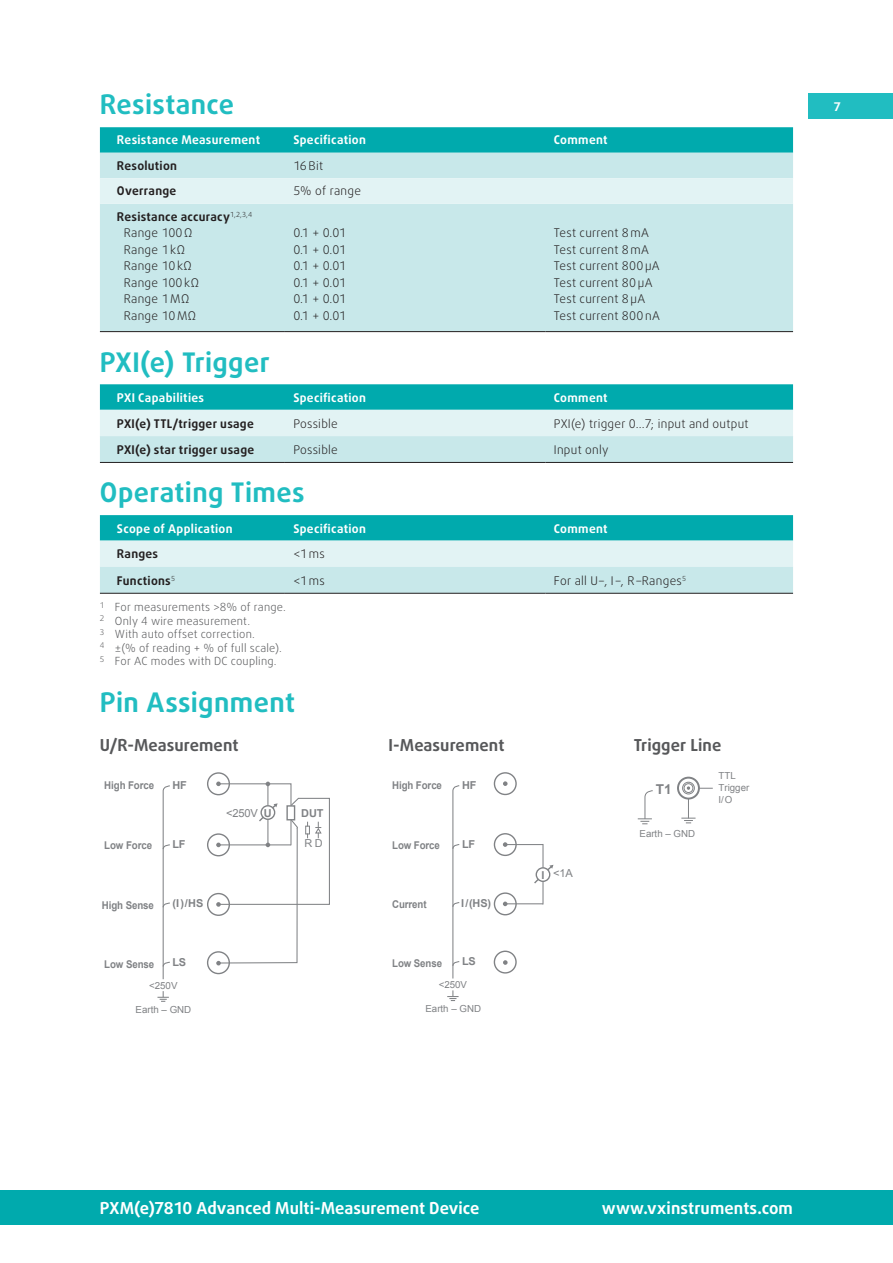
<style>
.page{position:relative;width:893px;height:1263px;background:#fff}
.page>*{position:absolute;margin:0;border:0;box-sizing:border-box;transform-origin:0 0}
.Header_überTabelle{font:700 27px "Daxline Pro";letter-spacing:.015em;color:#21bdc1}
.t1{font:700 16.5px "Daxline Pro";letter-spacing:.005em;color:#fff}
.t2{font:700 16.5px "Daxline Pro";letter-spacing:.005em;color:#57585a}
.t3{font:700 13.65px "Arial";color:#808285}
.Tabelle{font:300 12px/16.5px "Daxline Pro";letter-spacing:.02em;color:#231f20}
.Tabelle_Überschrift{font:700 12px "Daxline Pro";letter-spacing:.025em;color:#fff}
.Tabelle-2{font:700 12px "Daxline Pro";letter-spacing:.025em;color:#231f20}
.Seitenzahl{font:700 12px "Daxline Pro";color:#fff}
.Kleingedruckt{font:300 11.25px/13.5px "Daxline Pro";letter-spacing:.02em;color:#57585a}
.t4{font:11.1px "Arial";letter-spacing:-.015em;color:#808285}
.t5{font:700 10.95px "Arial";letter-spacing:-.01em;color:#808285}
.t6{font:10.95px "Arial";color:#808285}
.t7{font:700 10.65px "Arial";letter-spacing:-.01em;color:#808285;scale:.91 1}
.t8{font:9.75px/11.7px "Arial";color:#808285}
.s1{font-weight:700}
</style>
<div class="page">
<div style="left:0;top:1191px;width:893px;height:34px;background:#00aaad"></div>
<div style="left:808px;top:94px;width:85px;height:25px;background:#21bdc1"></div>
<svg style="left:100px;top:127px;width:693px;height:26px;background:#06abae"></svg>
<div style="left:100px;top:153px;width:693px;height:178px;background:#c8e8ea"></div>
<div style="left:100px;top:178px;width:693px;height:26px;background:#e2f3f4"></div>
<hr style="left:100px;top:331px;width:185px;height:1px;background:#231f20">
<hr style="left:285px;top:331px;width:260px;height:1px;background:#231f20">
<hr style="left:545px;top:331px;width:248px;height:1px;background:#231f20">
<svg style="left:100px;top:384px;width:693px;height:78px;background:#8fd7d9"></svg>
<hr style="left:100px;top:462px;width:185px;height:1px;background:#231f20">
<hr style="left:285px;top:462px;width:260px;height:1px;background:#231f20">
<hr style="left:545px;top:462px;width:248px;height:1px;background:#231f20">
<svg style="left:100px;top:515px;width:693px;height:78px;background:#8fd7d9"></svg>
<hr style="left:100px;top:593px;width:185px;height:1px;background:#231f20">
<hr style="left:285px;top:593px;width:260px;height:1px;background:#231f20">
<hr style="left:545px;top:593px;width:248px;height:1px;background:#231f20">
<svg style="left:157px;top:991px;width:12px;height:11px"></svg>
<svg style="left:162px;top:785px;width:8px;height:195px"></svg>
<div style="left:207px;top:951px;width:23px;height:23px;border:1px solid #808285;border-radius:50%"></div>
<div style="left:207px;top:893px;width:23px;height:23px;border:1px solid #808285;border-radius:50%"></div>
<div style="left:207px;top:833px;width:23px;height:23px;border:1px solid #808285;border-radius:50%"></div>
<div style="left:207px;top:772px;width:23px;height:23px;border:1px solid #808285;border-radius:50%"></div>
<svg style="left:216px;top:781px;width:114px;height:184px"></svg>
<svg style="left:503px;top:960px;width:5px;height:5px"></svg>
<div style="left:494px;top:950px;width:23px;height:23px;border:1px solid #808285;border-radius:50%"></div>
<div style="left:494px;top:892px;width:23px;height:23px;border:1px solid #808285;border-radius:50%"></div>
<div style="left:494px;top:833px;width:23px;height:23px;border:1px solid #808285;border-radius:50%"></div>
<svg style="left:503px;top:781px;width:5px;height:5px"></svg>
<div style="left:494px;top:772px;width:23px;height:23px;border:1px solid #808285;border-radius:50%"></div>
<svg style="left:503px;top:901px;width:4px;height:5px"></svg>
<svg style="left:503px;top:842px;width:4px;height:5px"></svg>
<hr style="left:505px;top:844px;width:38px;height:1px;background:#808285">
<hr style="left:505px;top:903px;width:38px;height:1px;background:#808285">
<svg style="left:533px;top:844px;width:20px;height:60px"></svg>
<svg style="left:447px;top:990px;width:12px;height:11px"></svg>
<svg style="left:452px;top:785px;width:8px;height:194px"></svg>
<svg style="left:700px;top:788px;width:12px;height:1px"></svg>
<svg style="left:681px;top:799px;width:14px;height:24px"></svg>
<svg style="left:638px;top:790px;width:15px;height:34px"></svg>
<div style="left:677px;top:777px;width:23px;height:22px;border:2px solid #808285;border-radius:50%"></div>
<div style="left:684px;top:783px;width:9px;height:10px;border:1px solid #808285;border-radius:50%"></div>
<div style="left:682px;top:782px;width:13px;height:12px;border:1px solid #808285;border-radius:50%"></div>
<p class="Header_überTabelle" style="left:100px;top:87px;width:136px">Resistance</p>
<p class="Seitenzahl" style="left:834px;top:98px;width:9px">7</p>
<p class="Tabelle_Überschrift" style="left:117px;top:132px;width:145px">Resistance Measurement</p>
<p class="Tabelle_Überschrift" style="left:293px;top:132px;width:74px">Specification</p>
<p class="Tabelle_Überschrift" style="left:554px;top:132px;width:55px">Comment</p>
<p class="Tabelle-2" style="left:117px;top:158px;width:62px">Resolution</p>
<p class="Tabelle" style="left:293px;top:157px;width:31px">16Bit</p>
<p class="Tabelle-2" style="left:117px;top:183px;width:61px">Overrange</p>
<p class="Tabelle" style="left:293px;top:183px;width:69px">5% of range</p>
<p class="Tabelle" style="left:124px;top:209px;width:130px;text-indent:-7px"><span class="s1">Resistance accuracy</span><sup>1,2,3,4<br></sup>Range 100Ω<br>Range 1kΩ<br>Range 10kΩ<br>Range 100kΩ<br>Range 1MΩ<br>Range 10MΩ</p>
<p class="Tabelle" style="left:293px;top:225px;width:54px;text-align:justify">0.1 + 0.01<br>0.1 + 0.01<br>0.1 + 0.01<br>0.1 + 0.01<br>0.1 + 0.01<br>0.1 + 0.01</p>
<p class="Tabelle" style="left:554px;top:225px;width:108px">Test current 8mA<br>Test current 8mA<br>Test current 800µA<br>Test current 80µA<br>Test current 8µA<br>Test current 800nA</p>
<p class="Header_überTabelle" style="left:100px;top:344px;width:171px">PXI(e) Trigger</p>
<p class="Tabelle_Überschrift" style="left:117px;top:389px;width:89px">PXI Capabilities</p>
<p class="Tabelle_Überschrift" style="left:293px;top:389px;width:74px">Specification</p>
<p class="Tabelle_Überschrift" style="left:554px;top:389px;width:55px">Comment</p>
<p class="Tabelle-2" style="left:117px;top:415px;width:138px">PXI(e) TTL/trigger usage</p>
<p class="Tabelle" style="left:293px;top:415px;width:46px">Possible</p>
<p class="Tabelle" style="left:554px;top:415px;width:196px">PXI(e) trigger 0...7; input and output</p>
<p class="Tabelle-2" style="left:117px;top:442px;width:139px">PXI(e) star trigger usage</p>
<p class="Tabelle" style="left:293px;top:441px;width:46px">Possible</p>
<p class="Tabelle" style="left:554px;top:441px;width:56px">Input only</p>
<p class="Header_überTabelle" style="left:100px;top:475px;width:206px">Operating Times</p>
<p class="Tabelle_Überschrift" style="left:117px;top:520px;width:117px">Scope of Application</p>
<p class="Tabelle_Überschrift" style="left:293px;top:520px;width:74px">Specification</p>
<p class="Tabelle_Überschrift" style="left:554px;top:520px;width:55px">Comment</p>
<p class="Tabelle-2" style="left:117px;top:546px;width:43px">Ranges</p>
<p class="Tabelle" style="left:293px;top:546px;width:33px">&lt;1ms</p>
<p class="Tabelle-2" style="left:117px;top:572px;width:60px">Functions<sup>5</sup></p>
<p class="Tabelle" style="left:293px;top:572px;width:33px">&lt;1ms</p>
<p class="Tabelle" style="left:554px;top:572px;width:134px">For all U–, I –, R –Ranges<sup>5</sup></p>
<p class="Kleingedruckt" style="left:100px;top:601px;width:188px"><sup>1</sup> For measurements &gt;8% of range.<br><sup>2</sup> Only 4 wire measurement.<br><sup>3</sup> With auto offset correction.<br><sup>4</sup> ±(% of reading + % of full scale).<br><sup>5</sup> For AC modes with DC coupling.</p>
<p class="Header_überTabelle" style="left:100px;top:684px;width:197px">Pin Assignment</p>
<p class="t2" style="left:100px;top:734px;width:140px">U/R-Measurement</p>
<p class="t2" style="left:389px;top:734px;width:117px">I-Measurement</p>
<p class="t2" style="left:634px;top:734px;width:89px">Trigger Line</p>
<p class="t7" style="left:104px;top:778px;width:56px">High Force</p>
<p class="t5" style="left:172px;top:778px;width:16px">HF</p>
<p class="t7" style="left:104px;top:838px;width:54px">Low Force</p>
<p class="t5" style="left:172px;top:837px;width:15px">LF</p>
<p class="t5" style="left:264px;top:805px;width:9px">U</p>
<p class="t4" style="left:226px;top:806px;width:33px">&lt;250V</p>
<p class="t5" style="left:301px;top:806px;width:24px">DUT</p>
<p class="t6" style="left:305px;top:836px;width:20px">RD</p>
<p class="t7" style="left:392px;top:778px;width:56px">High Force</p>
<p class="t7" style="left:392px;top:838px;width:54px">Low Force</p>
<p class="t5" style="left:462px;top:778px;width:16px">HF</p>
<p class="t5" style="left:462px;top:837px;width:15px">LF</p>
<p class="t7" style="left:102px;top:898px;width:59px">High Sense</p>
<p class="t7" style="left:104px;top:957px;width:56px">Low Sense</p>
<p class="t5" style="left:173px;top:896px;width:32px">(I)/HS</p>
<p class="t5" style="left:461px;top:895px;width:32px">I/(HS)</p>
<p class="t7" style="left:392px;top:897px;width:39px">Current</p>
<p class="t5" style="left:172px;top:955px;width:15px">LS</p>
<p class="t7" style="left:392px;top:956px;width:56px">Low Sense</p>
<p class="t5" style="left:462px;top:954px;width:15px">LS</p>
<p class="t8" style="left:149px;top:980px;width:30px">&lt;250V</p>
<p class="t8" style="left:136px;top:1004px;width:57px">Earth – GND</p>
<p class="t8" style="left:439px;top:979px;width:30px">&lt;250V</p>
<p class="t8" style="left:425px;top:1003px;width:57px">Earth – GND</p>
<p class="t5" style="left:541px;top:867px;width:5px">I</p>
<p class="t4" style="left:553px;top:866px;width:22px">&lt;1A</p>
<p class="t3" style="left:656px;top:780px;width:17px">T1</p>
<p class="t8" style="left:639px;top:827px;width:57px">Earth – GND</p>
<p class="t8" style="left:719px;top:770px;width:32px">TTL<br>Trigger<br>I/O</p>
<h2 class="t1" style="left:100px;top:1197px;width:381px">PXM(e)7810 Advanced Multi-Measurement Device</h2>
<h2 class="t1" style="left:602px;top:1197px;width:193px">www.vxinstruments.com</h2>
</div>
